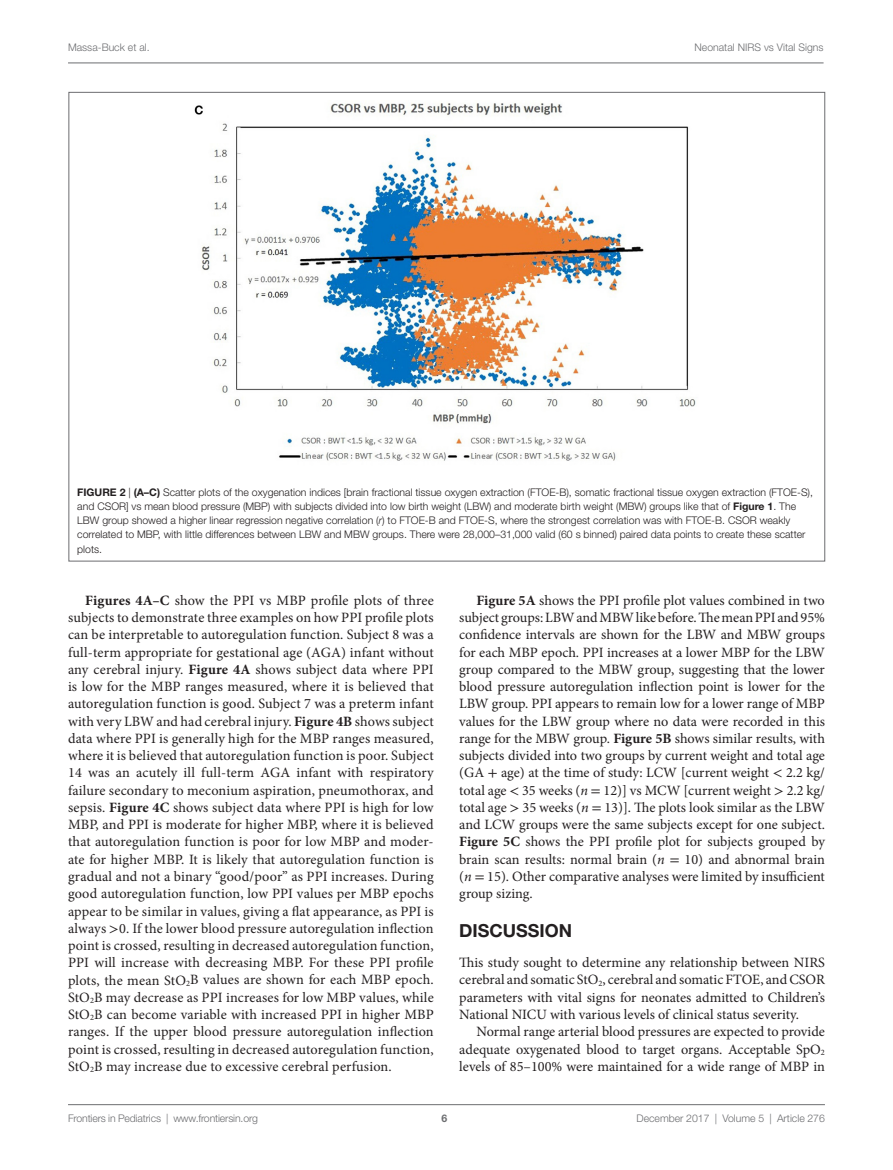
<style>
.page{position:relative;width:893px;height:1170px;background:#fff}
.page>*{position:absolute;margin:0;border:0;box-sizing:border-box;transform-origin:0 0}
.t1{font:700 18px "Helvetica Neue LT Std";color:#231f20}
.t2{font:14.25px/17.2px "Minion Pro";color:#231f20;text-align:justify}
.t3{font:300 10.5px/14.2px "Helvetica Neue LT Std";color:#231f20}
.t4{font:300 10.5px "Helvetica Neue LT Std";color:#6c6d70}
.t5{font:700 10.5px "Helvetica Neue LT Std";color:#6c6d70}
.s1{font-weight:700}
.s2{font-style:italic}
.s3{font-family:"STIX General"}
</style>
<div class="page">
<img style="left:194px;top:103px;width:502px;height:358px">
<hr style="left:68px;top:63px;width:756px;height:1px;background:#6c6d70">
<hr style="left:68px;top:1104px;width:757px;height:1px;background:#6c6d70">
<p class="t4" style="left:68px;top:41px;width:83px">Massa-Buck et al.</p>
<p class="t4" style="left:694px;top:41px;width:131px">Neonatal NIRS vs Vital Signs</p>
<p class="t3" style="left:77px;top:484px;width:737px"><span class="s1">Figure 2</span> | <span class="s1">(A–C)</span> Scatter plots of the oxygenation indices [brain fractional tissue oxygen extraction (FTOE-B), somatic fractional tissue oxygen extraction (FTOE-S), and CSOR] vs mean blood pressure (MBP) with subjects divided into low birth weight (LBW) and moderate birth weight (MBW) groups like that of <span class="s1">Figure 1</span>. The LBW group showed a higher linear regression negative correlation (<span class="s2">r</span>) to FTOE-B and FTOE-S, where the strongest correlation was with FTOE-B. CSOR weakly correlated to MBP, with little differences between LBW and MBW groups. There were 28,000–31,000 valid (60 s binned) paired data points to create these scatter plots.</p>
<p class="t2" style="left:68px;top:591px;width:367px;text-indent:17px"><span class="s1">Figures 4A–C</span> show the PPI vs MBP profile plots of three subjects to demonstrate three examples on how PPI profile plots can be interpretable to autoregulation function. Subject 8 was a full-term appropriate for gestational age (AGA) infant without any cerebral injury. <span class="s1">Figure 4A</span> shows subject data where PPI is low for the MBP ranges measured, where it is believed that autoregulation function is good. Subject 7 was a preterm infant with very LBW and had cerebral injury. <span class="s1">Figure 4B</span> shows subject data where PPI is generally high for the MBP ranges measured, where it is believed that autoregulation function is poor. Subject 14 was an acutely ill full-term AGA infant with respiratory failure secondary to meconium aspiration, pneumothorax, and sepsis. <span class="s1">Figure 4C</span> shows subject data where PPI is high for low MBP, and PPI is moderate for higher MBP, where it is believed that autoregulation function is poor for low MBP and moder&shy;ate for higher MBP. It is likely that autoregulation function is gradual and not a binary “good/poor” as PPI increases. During good autoregulation function, low PPI values per MBP epochs appear to be similar in values, giving a flat appearance, as PPI is always <span class="s3">&gt;</span>0. If the lower blood pressure autoregulation inflection point is crossed, resulting in decreased autoregulation function, PPI will increase with decreasing MBP. For these PPI profile plots, the mean StO<sub>2</sub>B values are shown for each MBP epoch.<br>StO<sub>2</sub>B may decrease as PPI increases for low MBP values, while StO<sub>2</sub>B can become variable with increased PPI in higher MBP ranges. If the upper blood pressure autoregulation inflection point is crossed, resulting in decreased autoregulation function, StO<sub>2</sub>B may increase due to excessive cerebral perfusion.</p>
<p class="t2" style="left:459px;top:591px;width:367px;text-indent:17px"><span class="s1">Figure 5A</span> shows the PPI profile plot values combined in two subject groups: LBW and MBW like before. The mean PPI and 95% confidence intervals are shown for the LBW and MBW groups for each MBP epoch. PPI increases at a lower MBP for the LBW group compared to the MBW group, suggesting that the lower blood pressure autoregulation inflection point is lower for the LBW group. PPI appears to remain low for a lower range of MBP values for the LBW group where no data were recorded in this range for the MBW group. <span class="s1">Figure 5B</span> shows similar results, with subjects divided into two groups by current weight and total age (GA <span class="s3">+</span> age) at the time of study: LCW [current weight <span class="s3">&lt;</span> 2.2 kg/ total age <span class="s3">&lt;</span> 35 weeks (<span class="s2">n</span> <span class="s3">=</span> 12)] vs MCW [current weight <span class="s3">&gt;</span> 2.2 kg/ total age <span class="s3">&gt;</span> 35 weeks (<span class="s2">n</span> <span class="s3">=</span> 13)]. The plots look similar as the LBW and LCW groups were the same subjects except for one subject.<br><span class="s1">Figure 5C</span> shows the PPI profile plot for subjects grouped by brain scan results: normal brain (<span class="s2">n</span> <span class="s3">=</span> 10) and abnormal brain (<span class="s2">n</span> <span class="s3">=</span> 15). Other comparative analyses were limited by insufficient group sizing.</p>
<p class="t1" style="left:459px;top:919px;width:112px">DISCUSSION</p>
<p class="t2" style="left:459px;top:954px;width:367px">This study sought to determine any relationship between NIRS cerebral and somatic StO<sub>2</sub>, cerebral and somatic FTOE, and CSOR parameters with vital signs for neonates admitted to Children’s National NICU with various levels of clinical status severity.</p>
<p class="t2" style="left:459px;top:1023px;width:367px;text-indent:17px">Normal range arterial blood pressures are expected to provide adequate oxygenated blood to target organs. Acceptable SpO<sub>2 </sub>levels of 85–100% were maintained for a wide range of MBP in</p>
<p class="t4" style="left:68px;top:1111px;width:191px">Frontiers in Pediatrics | www.frontiersin.org</p>
<p class="t4" style="left:636px;top:1111px;width:190px">December 2017 | Volume 5 | Article 276</p>
<p class="t5" style="left:441px;top:1111px;width:7px">6</p>
</div>
